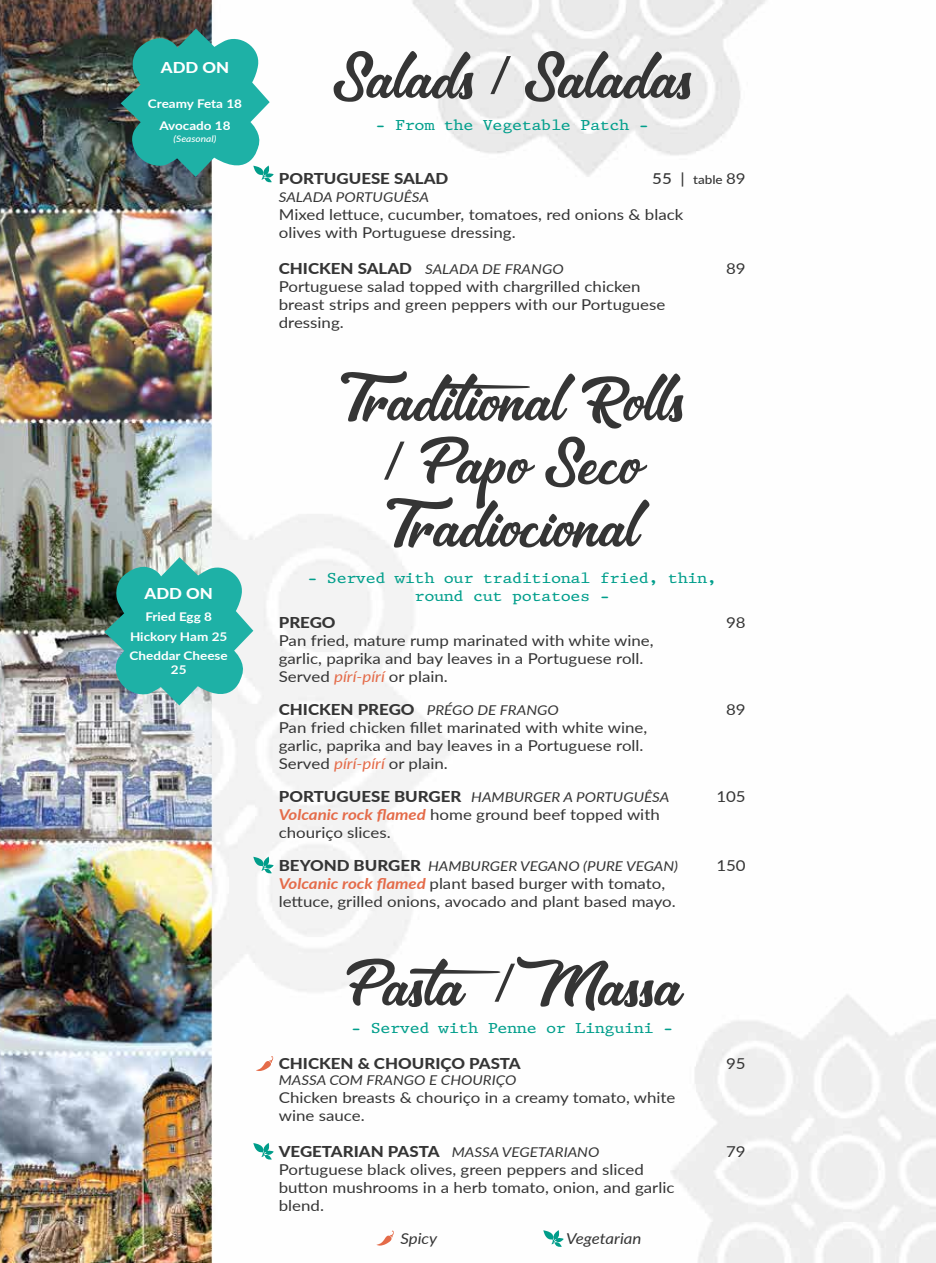
<style>
.page{position:relative;width:936px;height:1263px;background:#fff}
.page>*{position:absolute;margin:0;border:0;box-sizing:border-box;transform-origin:0 0}
.t1{font:52.5px/63px "&Matchmaker";color:#353535;text-align:center;scale:1.13 1}
.t2{font:15px/18px "Lato";color:#353535;scale:1.13 1}
.t3{font:15px/18px "King";letter-spacing:-.025em;color:#009e8b;text-align:center;scale:1.13 1}
.t4{font:800 15px "Lato";color:#353535;scale:1.13 1}
.t5{font:italic 15px "Lato";color:#353535;scale:1.13 1}
.t6{font:800 15px "Lato";color:#fff;scale:1.13 1}
.t7{font:italic 13.5px "Lato";color:#353535;scale:1.13 1}
.t8{font:700 12px/19.5px "Lato";color:#fff;text-align:center;scale:1.13 1}
.t9{font:500 12px "Lato";color:#353535;scale:1.13 1}
.t10{font:italic 500 9px "Lato";color:#fff;scale:1.13 1}
.s1{font-family:"Myriad Pro"}
.s2{font-size:15px}
.s3{font-weight:400;font-size:15px}
.s4{font-weight:800;font-style:normal;font-size:15px}
.s5{font-style:italic;color:#e46b49}
.s6{font-weight:700;font-style:italic;color:#e46b49}
</style>
<div class="page">
<img style="left:0;top:0;width:935px;height:1263px">
<svg style="left:104px;top:557px;width:149px;height:152px;background:#50b4ad"></svg>
<svg style="left:121px;top:29px;width:153px;height:154px"></svg>
<svg style="left:376px;top:1230px;width:18px;height:15px"></svg>
<svg style="left:543px;top:1230px;width:20px;height:17px"></svg>
<svg style="left:253px;top:1143px;width:21px;height:17px"></svg>
<svg style="left:253px;top:856px;width:21px;height:18px"></svg>
<svg style="left:256px;top:1056px;width:17px;height:15px"></svg>
<p class="t6" style="left:161px;top:59px;width:62px">ADD ON</p>
<p class="t8" style="left:148px;top:93px;width:85px;line-height:22.5px">Creamy Feta 18<br>Avocado 18</p>
<p class="t10" style="left:174px;top:135px;width:39px">(Seasonal)</p>
<p class="t6" style="left:144px;top:585px;width:62px">ADD ON</p>
<p class="t8" style="left:130px;top:608px;width:88px">Fried Egg 8<br>Hickory Ham 25<br>Cheddar Cheese</p>
<p class="t8" style="left:171px;top:660px;width:15px">25</p>
<h1 class="t1" style="left:332px;top:42px;width:321px">Salads <span class="s1">/</span> Saladas</h1>
<p class="t3" style="left:375px;top:117px;width:243px">- From the Vegetable Patch -</p>
<p class="t4" style="left:279px;top:170px;width:152px">PORTUGUESE SALAD</p>
<p class="t9" style="left:652px;top:174px;width:84px"><span class="s2">55 |</span> table <span class="s3">89</span></p>
<p class="t7" style="left:279px;top:189px;width:134px">SALADA PORTUGUÊSA</p>
<p class="t2" style="left:279px;top:204px;width:359px">Mixed lettuce, cucumber, tomatoes, red onions &amp; black olives with Portuguese dressing.</p>
<p class="t7" style="left:279px;top:261px;width:253px"><span class="s4">CHICKEN SALAD</span> SALADA DE FRANGO</p>
<p class="t2" style="left:726px;top:260px;width:19px">89</p>
<p class="t2" style="left:279px;top:278px;width:343px">Portuguese salad topped with chargrilled chicken breast strips and green peppers with our Portuguese dressing.</p>
<h1 class="t1" style="left:339px;top:365px;width:307px">Traditional Rolls <span class="s1">/</span> Papo Seco<br>Tradiocional</h1>
<p class="t3" style="left:307px;top:570px;width:364px">- Served with our traditional fried, thin, round cut potatoes -</p>
<p class="t4" style="left:279px;top:614px;width:52px">PREGO</p>
<p class="t2" style="left:726px;top:614px;width:19px">98</p>
<p class="t2" style="left:279px;top:632px;width:333px">Pan fried, mature rump marinated with white wine, garlic, paprika and bay leaves in a Portuguese roll.<br>Served <span class="s5">pírí-pírí</span> or plain.</p>
<p class="t7" style="left:279px;top:702px;width:249px"><span class="s4">CHICKEN PREGO</span> PRÉGO DE FRANGO</p>
<p class="t2" style="left:726px;top:701px;width:19px">89</p>
<p class="t2" style="left:279px;top:717px;width:327px">Pan fried chicken fillet marinated with white wine, garlic, paprika and bay leaves in a Portuguese roll.<br>Served <span class="s5">pírí-pírí</span> or plain.</p>
<p class="t7" style="left:279px;top:789px;width:347px"><span class="s4">PORTUGUESE BURGER</span> HAMBURGER A PORTUGUÊSA</p>
<p class="t2" style="left:716px;top:788px;width:27px">105</p>
<p class="t2" style="left:279px;top:806px;width:339px"><span class="s6">Volcanic rock flamed</span> home ground beef topped with chouriço slices.</p>
<p class="t7" style="left:279px;top:858px;width:355px"><span class="s4">BEYOND BURGER</span> HAMBURGER VEGANO (PURE VEGAN)</p>
<p class="t2" style="left:716px;top:857px;width:27px">150</p>
<p class="t2" style="left:279px;top:875px;width:353px"><span class="s6">Volcanic rock flamed</span> plant based burger with tomato, lettuce, grilled onions, avocado and plant based mayo.</p>
<h1 class="t1" style="left:343px;top:950px;width:301px">Pasta <span class="s1">/</span>Massa</h1>
<p class="t3" style="left:351px;top:1020px;width:286px">- Served with Penne or Linguini -</p>
<p class="t4" style="left:279px;top:1055px;width:216px">CHICKEN &amp; CHOURIÇO PASTA</p>
<p class="t2" style="left:726px;top:1055px;width:19px">95</p>
<p class="t7" style="left:279px;top:1072px;width:212px">MASSA COM FRANGO E CHOURIÇO</p>
<p class="t2" style="left:279px;top:1089px;width:352px">Chicken breasts &amp; chouriço in a creamy tomato, white wine sauce.</p>
<p class="t7" style="left:279px;top:1144px;width:285px"><span class="s4">VEGETARIAN PASTA</span> MASSA VEGETARIANO</p>
<p class="t2" style="left:726px;top:1143px;width:19px">79</p>
<p class="t2" style="left:279px;top:1161px;width:351px">Portuguese black olives, green peppers and sliced button mushrooms in a herb tomato, onion, and garlic blend.</p>
<p class="t5" style="left:400px;top:1230px;width:34px">Spicy</p>
<p class="t5" style="left:566px;top:1230px;width:68px">Vegetarian</p>
</div>
